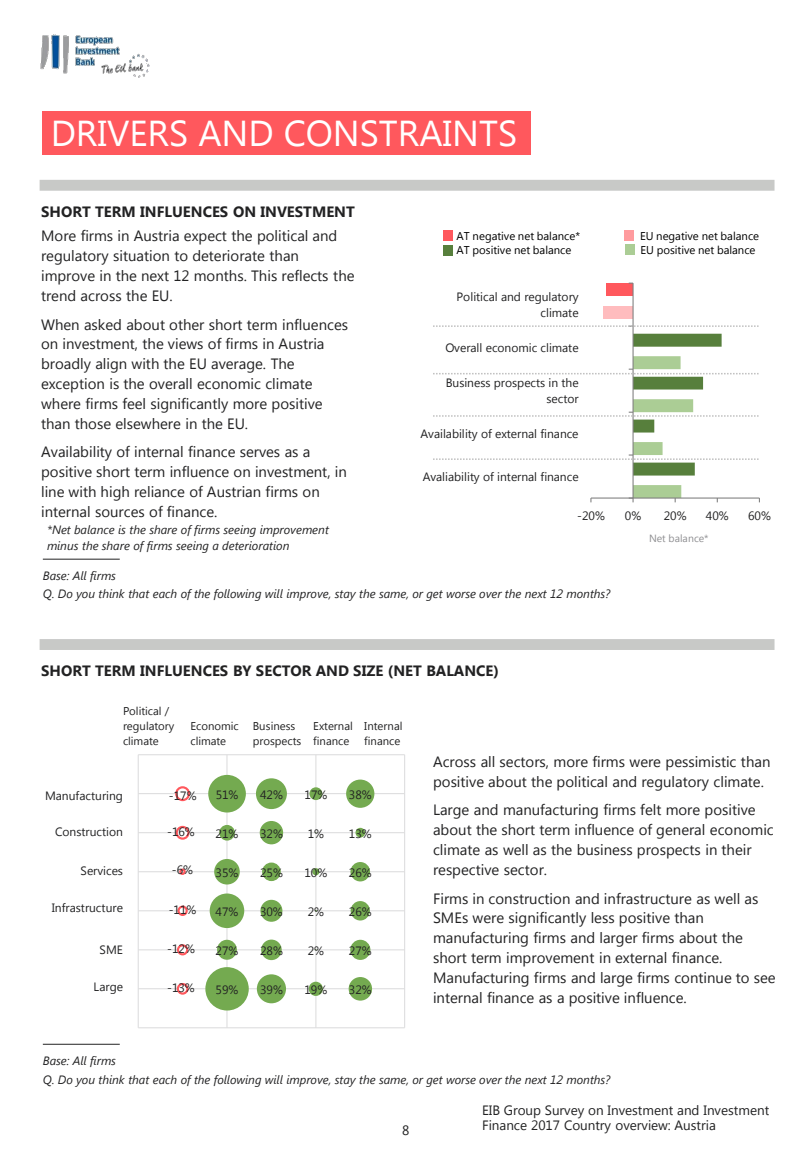
<style>
.page{position:relative;width:810px;height:1170px;background:#fff}
.page>*{position:absolute;margin:0;border:0;box-sizing:border-box;transform-origin:0 0}
.t1{font:36px "Segoe UI";color:#fff}
.t2{font:15px/19.8px "Segoe UI";color:#222223}
.t3{font:700 15px "Segoe UI";color:#222223}
.t4{font:13.5px/15.3px "Segoe UI";color:#222223}
.t5{font:12px "Segoe UI";color:#222223}
.t6{font:italic 12px/15.9px "Segoe UI";letter-spacing:-.005em;color:#222223}
.t7{font:11.4px/14.7px "Segoe UI";color:#222223}
.t8{font:11.4px "Segoe UI";color:#000}
.t9{font:10.5px "Segoe UI";color:#8f8f92}
</style>
<div class="page">
<img style="left:40px;top:35px;width:110px;height:43px">
<div style="left:607px;top:283px;width:26px;height:13px;background:#ff585d"></div>
<div style="left:603px;top:306px;width:30px;height:13px;background:#ffbcbe"></div>
<hr style="left:633px;top:283px;width:1px;height:215px;background:#7f7f7f">
<div style="left:443px;top:231px;width:10px;height:10px;background:#ff585d"></div>
<div style="left:443px;top:245px;width:10px;height:10px;background:#577f3c"></div>
<div style="left:624px;top:230px;width:10px;height:10px;background:#ff9b9e"></div>
<div style="left:625px;top:244px;width:9px;height:10px;background:#abcd95"></div>
<div style="left:42px;top:111px;width:489px;height:44px;background:#ff585d"></div>
<svg style="left:433px;top:325px;width:326px;height:2px"></svg>
<svg style="left:433px;top:334px;width:327px;height:168px"></svg>
<hr style="left:138px;top:1027px;width:267px;height:1px;background:#ddddde">
<hr style="left:138px;top:988px;width:267px;height:1px;background:#ddddde">
<hr style="left:138px;top:949px;width:267px;height:1px;background:#ddddde">
<hr style="left:138px;top:910px;width:267px;height:1px;background:#ddddde">
<hr style="left:138px;top:871px;width:267px;height:1px;background:#ddddde">
<hr style="left:138px;top:832px;width:267px;height:1px;background:#ddddde">
<hr style="left:138px;top:793px;width:267px;height:1px;background:#ddddde">
<hr style="left:138px;top:754px;width:267px;height:1px;background:#ddddde">
<hr style="left:138px;top:755px;width:1px;height:273px;background:#ddddde">
<hr style="left:226px;top:755px;width:2px;height:273px;background:#ddddde">
<hr style="left:315px;top:755px;width:1px;height:273px;background:#ddddde">
<hr style="left:404px;top:755px;width:1px;height:273px;background:#ddddde">
<div style="left:178px;top:984px;width:9px;height:10px;background:#fff;border-radius:50%"></div>
<div style="left:177px;top:983px;width:11px;height:12px;border:2px solid #ff585d;border-radius:50%"></div>
<div style="left:178px;top:945px;width:9px;height:9px;background:#fff;border-radius:50%"></div>
<div style="left:177px;top:944px;width:11px;height:11px;border:2px solid #ff585d;border-radius:50%"></div>
<div style="left:179px;top:907px;width:8px;height:8px;background:#fff;border-radius:50%"></div>
<div style="left:177px;top:906px;width:11px;height:10px;border:2px solid #ff585d;border-radius:50%"></div>
<div style="left:179px;top:869px;width:7px;height:6px;border:2px solid #ff585d;border-radius:50%"></div>
<div style="left:177px;top:827px;width:11px;height:12px;background:#fff;border-radius:50%"></div>
<div style="left:176px;top:826px;width:14px;height:14px;border:2px solid #ff585d;border-radius:50%"></div>
<div style="left:176px;top:787px;width:13px;height:13px;background:#fff;border-radius:50%"></div>
<div style="left:175px;top:786px;width:15px;height:15px;border:2px solid #ff585d;border-radius:50%"></div>
<svg style="left:205px;top:775px;width:169px;height:236px"></svg>
<div style="left:40px;top:180px;width:735px;height:11px;background:#c8c9c7"></div>
<div style="left:40px;top:639px;width:735px;height:11px;background:#c8c9c7"></div>
<hr style="left:43px;top:559px;width:77px;height:1px;background:#222223">
<hr style="left:43px;top:1044px;width:77px;height:1px;background:#222223">
<p class="t1" style="left:51px;top:109px;width:468px">DRIVERS AND CONSTRAINTS</p>
<p class="t3" style="left:41px;top:201px;width:315px">SHORT TERM INFLUENCES ON INVESTMENT</p>
<p class="t2" style="left:41px;top:225px;width:315px">More firms in Austria expect the political and regulatory situation to deteriorate than improve in the next 12 months. This reflects the trend across the EU.</p>
<p class="t2" style="left:41px;top:314px;width:309px">When asked about other short term influences on investment, the views of firms in Austria broadly align with the EU average. The exception is the overall economic climate where firms feel significantly more positive than those elsewhere in the EU.</p>
<p class="t2" style="left:41px;top:441px;width:307px">Availability of internal finance serves as a positive short term influence on investment, in line with high reliance of Austrian firms on internal sources of finance.</p>
<p class="t6" style="left:47px;top:521px;width:283px">*Net balance is the share of firms seeing improvement minus the share of firms seeing a deterioration</p>
<p class="t8" style="left:456px;top:228px;width:125px">AT negative net balance*</p>
<p class="t8" style="left:640px;top:228px;width:121px">EU negative net balance</p>
<p class="t8" style="left:456px;top:242px;width:116px">AT positive net balance</p>
<p class="t8" style="left:640px;top:242px;width:117px">EU positive net balance</p>
<p class="t5" style="left:457px;top:288px;width:124px">Political and regulatory</p>
<p class="t5" style="left:541px;top:304px;width:40px">climate</p>
<p class="t5" style="left:445px;top:339px;width:135px">Overall economic climate</p>
<p class="t5" style="left:446px;top:374px;width:135px">Business prospects in the</p>
<p class="t5" style="left:546px;top:390px;width:34px">sector</p>
<p class="t5" style="left:421px;top:425px;width:160px">Availability of external finance</p>
<p class="t5" style="left:423px;top:468px;width:158px">Avaliability of internal finance</p>
<p class="t5" style="left:577px;top:507px;width:29px">-20%</p>
<p class="t5" style="left:625px;top:507px;width:18px">0%</p>
<p class="t5" style="left:664px;top:507px;width:24px">20%</p>
<p class="t5" style="left:706px;top:507px;width:24px">40%</p>
<p class="t5" style="left:748px;top:507px;width:24px">60%</p>
<p class="t9" style="left:649px;top:531px;width:61px">Net balance*</p>
<p class="t6" style="left:43px;top:567px;width:75px">Base: All firms</p>
<p class="t6" style="left:43px;top:585px;width:569px">Q. Do you think that each of the following will improve, stay the same, or get worse over the next 12 months?</p>
<p class="t3" style="left:41px;top:660px;width:459px">SHORT TERM INFLUENCES BY SECTOR AND SIZE (NET BALANCE)</p>
<p class="t7" style="left:123px;top:703px;width:53px">Political / regulatory climate</p>
<p class="t7" style="left:190px;top:718px;width:50px">Economic climate</p>
<p class="t7" style="left:253px;top:718px;width:50px">Business prospects</p>
<p class="t7" style="left:313px;top:718px;width:41px">External finance</p>
<p class="t7" style="left:364px;top:718px;width:40px">Internal finance</p>
<p class="t5" style="left:169px;top:787px;width:29px">-17%</p>
<p class="t5" style="left:216px;top:786px;width:24px">51%</p>
<p class="t5" style="left:260px;top:786px;width:24px">42%</p>
<p class="t5" style="left:305px;top:786px;width:24px">17%</p>
<p class="t5" style="left:349px;top:786px;width:24px">38%</p>
<p class="t5" style="left:45px;top:788px;width:79px">Manufacturing</p>
<p class="t5" style="left:55px;top:824px;width:69px">Construction</p>
<p class="t5" style="left:81px;top:862px;width:44px">Services</p>
<p class="t5" style="left:52px;top:899px;width:73px">Infrastructure</p>
<p class="t5" style="left:100px;top:941px;width:25px">SME</p>
<p class="t5" style="left:94px;top:979px;width:31px">Large</p>
<p class="t5" style="left:167px;top:980px;width:29px">-13%</p>
<p class="t5" style="left:167px;top:824px;width:29px">-16%</p>
<p class="t5" style="left:216px;top:825px;width:24px">21%</p>
<p class="t5" style="left:260px;top:825px;width:24px">32%</p>
<p class="t5" style="left:308px;top:825px;width:18px">1%</p>
<p class="t5" style="left:349px;top:825px;width:24px">13%</p>
<p class="t5" style="left:172px;top:861px;width:23px">-6%</p>
<p class="t5" style="left:304px;top:864px;width:24px">10%</p>
<p class="t5" style="left:216px;top:864px;width:24px">35%</p>
<p class="t5" style="left:260px;top:864px;width:24px">25%</p>
<p class="t5" style="left:349px;top:864px;width:24px">26%</p>
<p class="t5" style="left:169px;top:902px;width:29px">-11%</p>
<p class="t5" style="left:260px;top:903px;width:24px">30%</p>
<p class="t5" style="left:308px;top:903px;width:18px">2%</p>
<p class="t5" style="left:349px;top:903px;width:24px">26%</p>
<p class="t5" style="left:216px;top:903px;width:24px">47%</p>
<p class="t5" style="left:167px;top:941px;width:29px">-12%</p>
<p class="t5" style="left:216px;top:942px;width:24px">27%</p>
<p class="t5" style="left:260px;top:942px;width:24px">28%</p>
<p class="t5" style="left:308px;top:942px;width:18px">2%</p>
<p class="t5" style="left:349px;top:942px;width:24px">27%</p>
<p class="t5" style="left:216px;top:981px;width:24px">59%</p>
<p class="t5" style="left:260px;top:981px;width:24px">39%</p>
<p class="t5" style="left:305px;top:981px;width:24px">19%</p>
<p class="t5" style="left:349px;top:981px;width:24px">32%</p>
<p class="t2" style="left:433px;top:751px;width:339px">Across all sectors, more firms were pessimistic than positive about the political and regulatory climate.</p>
<p class="t2" style="left:433px;top:800px;width:342px">Large and manufacturing firms felt more positive about the short term influence of general economic climate as well as the business prospects in their respective sector.</p>
<p class="t2" style="left:433px;top:888px;width:344px">Firms in construction and infrastructure as well as SMEs were significantly less positive than manufacturing firms and larger firms about the short term improvement in external finance.<br>Manufacturing firms and large firms continue to see internal finance as a positive influence.</p>
<p class="t6" style="left:43px;top:1053px;width:75px">Base: All firms</p>
<p class="t6" style="left:43px;top:1071px;width:569px">Q. Do you think that each of the following will improve, stay the same, or get worse over the next 12 months?</p>
<p class="t4" style="left:402px;top:1122px;width:9px">8</p>
<p class="t4" style="left:482px;top:1102px;width:289px">EIB Group Survey on Investment and Investment<br>Finance 2017 Country overview: Austria</p>
</div>
